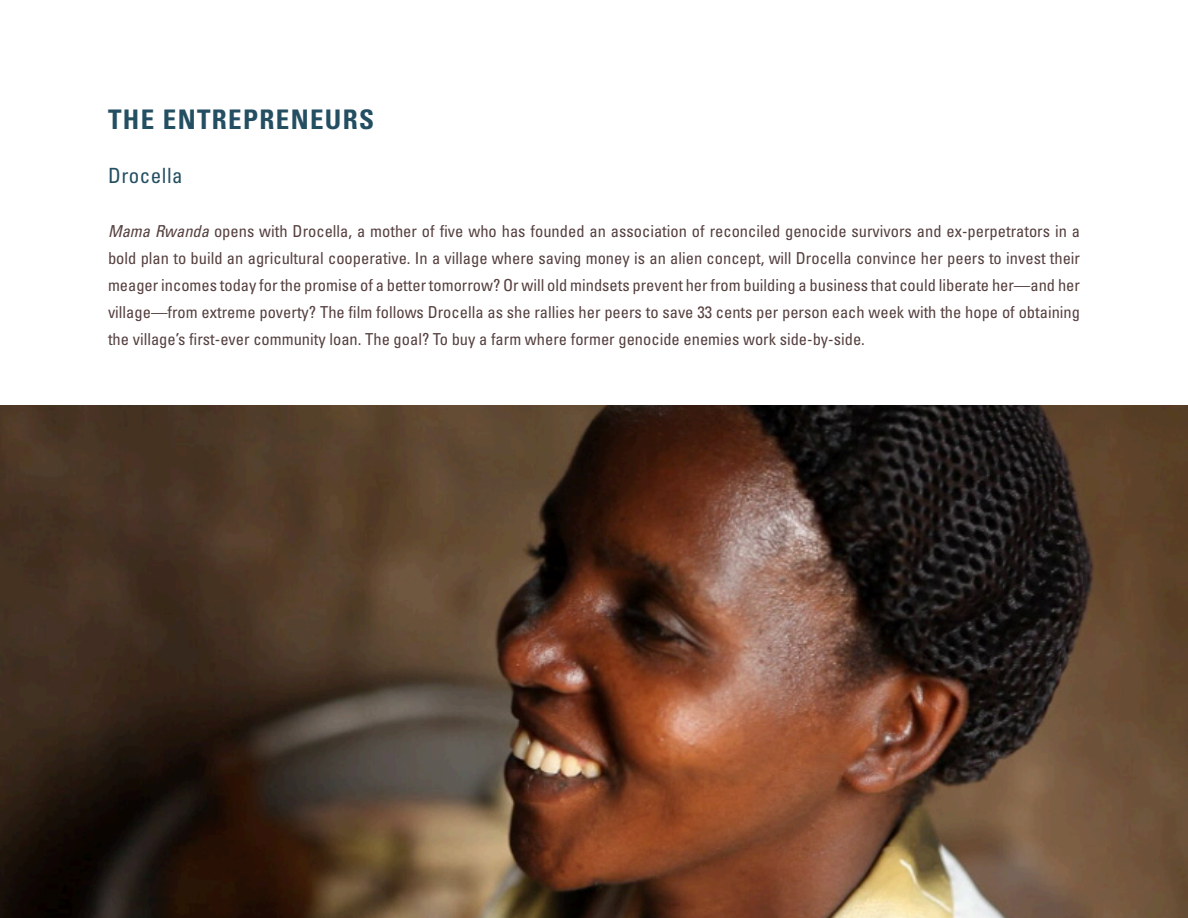
<style>
.page{position:relative;width:1188px;height:918px;background:#fff}
.page>*{position:absolute;margin:0;border:0;box-sizing:border-box;transform-origin:0 0}
.t1{font:700 condensed 27px "Univers";letter-spacing:.05em;color:#244f62}
.t2{font:condensed 21px "Univers";letter-spacing:.025em;color:#244f62}
.t3{font:condensed 16.5px/27px "Univers";color:#55403f;text-align:justify}
.s1{font-style:italic}
</style>
<div class="page">
<img style="left:0;top:405px;width:1188px;height:513px">
<p class="t1" style="left:108px;top:103px;width:268px">THE ENTREPRENEURS</p>
<p class="t2" style="left:108px;top:162px;width:76px">Drocella</p>
<p class="t3" style="left:108px;top:217px;width:974px"><span class="s1">Mama Rwanda</span> opens with Drocella, a mother of five who has founded an association of reconciled genocide survivors and ex-perpetrators in a bold plan to build an agricultural cooperative. In a village where saving money is an alien concept, will Drocella convince her peers to invest their meager incomes today for the promise of a better tomorrow? Or will old mindsets prevent her from building a business that could liberate her—and her village—from extreme poverty? The film follows Drocella as she rallies her peers to save 33 cents per person each week with the hope of obtaining the village’s first-ever community loan. The goal? To buy a farm where former genocide enemies work side-by-side.</p>
</div>
